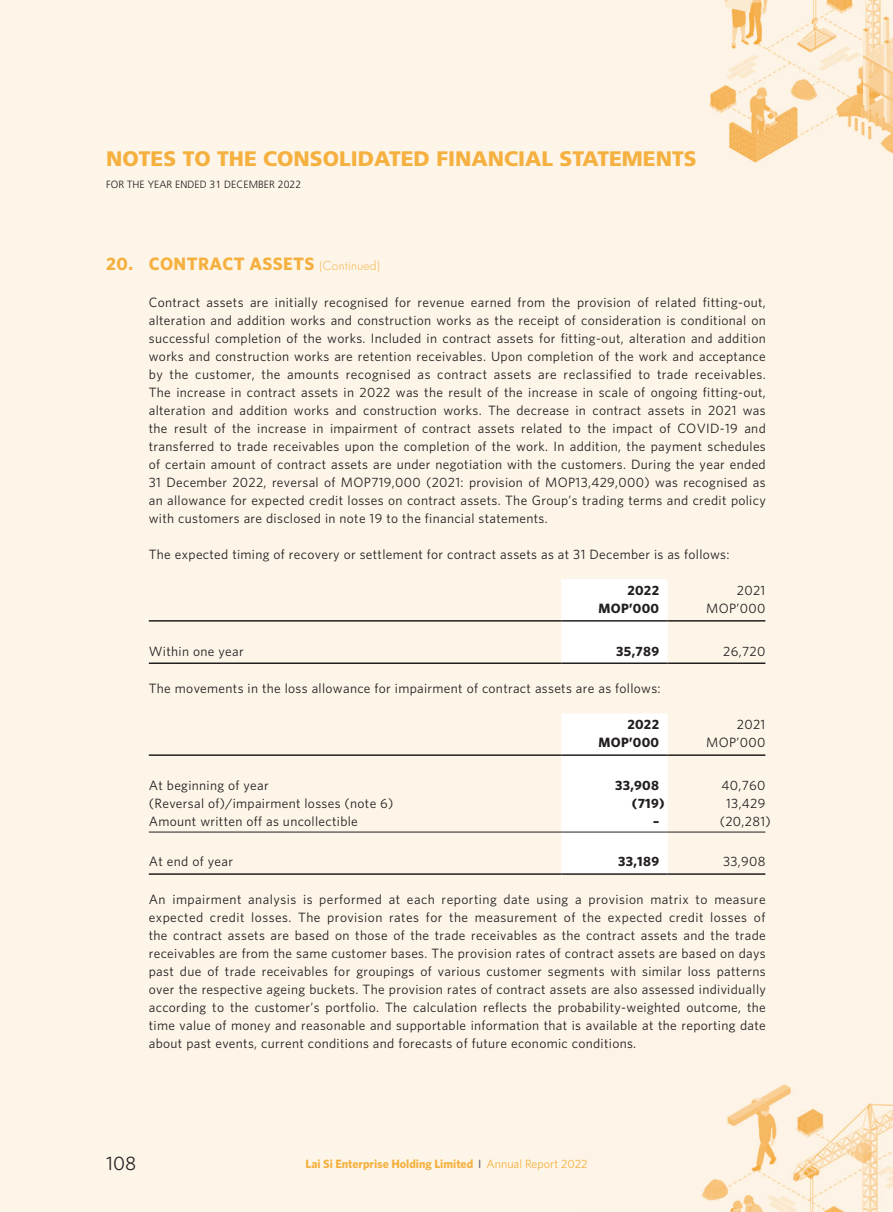
<style>
.page{position:relative;width:893px;height:1212px;background:#fdf5e8}
.page>*{position:absolute;margin:0;border:0;box-sizing:border-box;transform-origin:0 0}
.t1{font:900 21px "Frutiger LT Std";color:#f5b03f}
.t2{font:19.5px "Whitney";color:#231f20}
.t3{font:700 18px "Whitney";letter-spacing:.02em;color:#f5b03f}
.t4{font:13.5px/18px "Whitney";letter-spacing:.025em;color:#231f20;text-align:justify}
.t5{font:700 13.5px "Whitney";letter-spacing:.02em;color:#231f20}
.t6{font:700 12px "Whitney";color:#f5b03f}
.t7{font:300 10.5px "Frutiger LT Std";color:#231f20}
.s1{font-family:"Futura Std";font-weight:300;font-size:12px}
.s2{font-weight:500;color:#6c6d70}
.s3{font-weight:400}
</style>
<div class="page">
<img style="left:709px;top:0;width:184px;height:163px">
<img style="left:701px;top:1084px;width:192px;height:128px">
<div style="left:561px;top:579px;width:107px;height:83px;background:#fff"></div>
<hr style="left:149px;top:620px;width:412px;height:2px;background:#231f20">
<hr style="left:561px;top:620px;width:107px;height:2px;background:#231f20">
<hr style="left:668px;top:620px;width:97px;height:2px;background:#231f20">
<hr style="left:149px;top:662px;width:412px;height:2px;background:#231f20">
<hr style="left:561px;top:662px;width:107px;height:2px;background:#231f20">
<hr style="left:668px;top:662px;width:97px;height:2px;background:#231f20">
<div style="left:561px;top:713px;width:107px;height:160px;background:#fff"></div>
<hr style="left:149px;top:754px;width:412px;height:2px;background:#231f20">
<hr style="left:561px;top:754px;width:107px;height:2px;background:#231f20">
<hr style="left:668px;top:754px;width:97px;height:2px;background:#231f20">
<hr style="left:149px;top:832px;width:412px;height:1px;background:#231f20">
<hr style="left:561px;top:832px;width:107px;height:1px;background:#231f20">
<hr style="left:668px;top:832px;width:97px;height:1px;background:#231f20">
<hr style="left:149px;top:873px;width:412px;height:2px;background:#231f20">
<hr style="left:561px;top:873px;width:107px;height:2px;background:#231f20">
<hr style="left:668px;top:873px;width:97px;height:2px;background:#231f20">
<h1 class="t1" style="left:106px;top:146px;width:592px">NOTES TO THE CONSOLIDATED FINANCIAL STATEMENTS</h1>
<p class="t7" style="left:106px;top:178px;width:196px">FOR THE YEAR ENDED 31 DECEMBER 2022</p>
<h3 class="t3" style="left:106px;top:252px;width:275px">20. CONTRACT ASSETS <span class="s1">(Continued)</span></h3>
<p class="t4" style="left:149px;top:293px;width:619px">Contract assets are initially recognised for revenue earned from the provision of related fitting-out, alteration and addition works and construction works as the receipt of consideration is conditional on successful completion of the works. Included in contract assets for fitting-out, alteration and addition works and construction works are retention receivables. Upon completion of the work and acceptance by the customer, the amounts recognised as contract assets are reclassified to trade receivables.<br>The increase in contract assets in 2022 was the result of the increase in scale of ongoing fitting-out, alteration and addition works and construction works. The decrease in contract assets in 2021 was the result of the increase in impairment of contract assets related to the impact of COVID-19 and transferred to trade receivables upon the completion of the work. In addition, the payment schedules of certain amount of contract assets are under negotiation with the customers. During the year ended 31 December 2022, reversal of MOP719,000 (2021: provision of MOP13,429,000) was recognised as an allowance for expected credit losses on contract assets. The Group’s trading terms and credit policy with customers are disclosed in note 19 to the financial statements.</p>
<p class="t4" style="left:149px;top:545px;width:582px">The expected timing of recovery or settlement for contract assets as at 31 December is as follows:</p>
<p class="t5" style="left:627px;top:581px;width:33px">2022</p>
<p class="t4" style="left:737px;top:581px;width:30px">2021</p>
<p class="t5" style="left:598px;top:599px;width:62px">MOP’000</p>
<p class="t4" style="left:706px;top:599px;width:61px">MOP’000</p>
<p class="t4" style="left:149px;top:641px;width:96px">Within one year</p>
<p class="t5" style="left:616px;top:642px;width:44px">35,789</p>
<p class="t4" style="left:723px;top:641px;width:44px">26,720</p>
<p class="t4" style="left:149px;top:679px;width:513px">The movements in the loss allowance for impairment of contract assets are as follows:</p>
<p class="t5" style="left:627px;top:716px;width:33px">2022</p>
<p class="t4" style="left:737px;top:715px;width:30px">2021</p>
<p class="t5" style="left:598px;top:734px;width:62px">MOP’000</p>
<p class="t4" style="left:706px;top:733px;width:61px">MOP’000</p>
<p class="t4" style="left:149px;top:776px;width:121px">At beginning of year</p>
<p class="t5" style="left:615px;top:776px;width:45px">33,908</p>
<p class="t4" style="left:721px;top:776px;width:45px">40,760</p>
<p class="t4" style="left:149px;top:794px;width:246px">(Reversal of)/impairment losses (note 6)</p>
<p class="t5" style="left:632px;top:794px;width:34px">(719)</p>
<p class="t4" style="left:726px;top:794px;width:41px">13,429</p>
<p class="t4" style="left:149px;top:812px;width:211px">Amount written off as uncollectible</p>
<p class="t5" style="left:653px;top:812px;width:8px">–</p>
<p class="t4" style="left:720px;top:812px;width:52px">(20,281)</p>
<p class="t4" style="left:149px;top:852px;width:86px">At end of year</p>
<p class="t5" style="left:618px;top:852px;width:42px">33,189</p>
<p class="t4" style="left:723px;top:852px;width:44px">33,908</p>
<p class="t4" style="left:149px;top:890px;width:619px">An impairment analysis is performed at each reporting date using a provision matrix to measure expected credit losses. The provision rates for the measurement of the expected credit losses of the contract assets are based on those of the trade receivables as the contract assets and the trade receivables are from the same customer bases. The provision rates of contract assets are based on days past due of trade receivables for groupings of various customer segments with similar loss patterns over the respective ageing buckets. The provision rates of contract assets are also assessed individually according to the customer’s portfolio. The calculation reflects the probability-weighted outcome, the time value of money and reasonable and supportable information that is available at the reporting date about past events, current conditions and forecasts of future economic conditions.</p>
<h2 class="t2" style="left:106px;top:1150px;width:32px">108</h2>
<p class="t6" style="left:305px;top:1155px;width:284px">Lai Si Enterprise Holding Limited <span class="s2">I</span> <span class="s3">Annual Report 2022</span></p>
</div>
